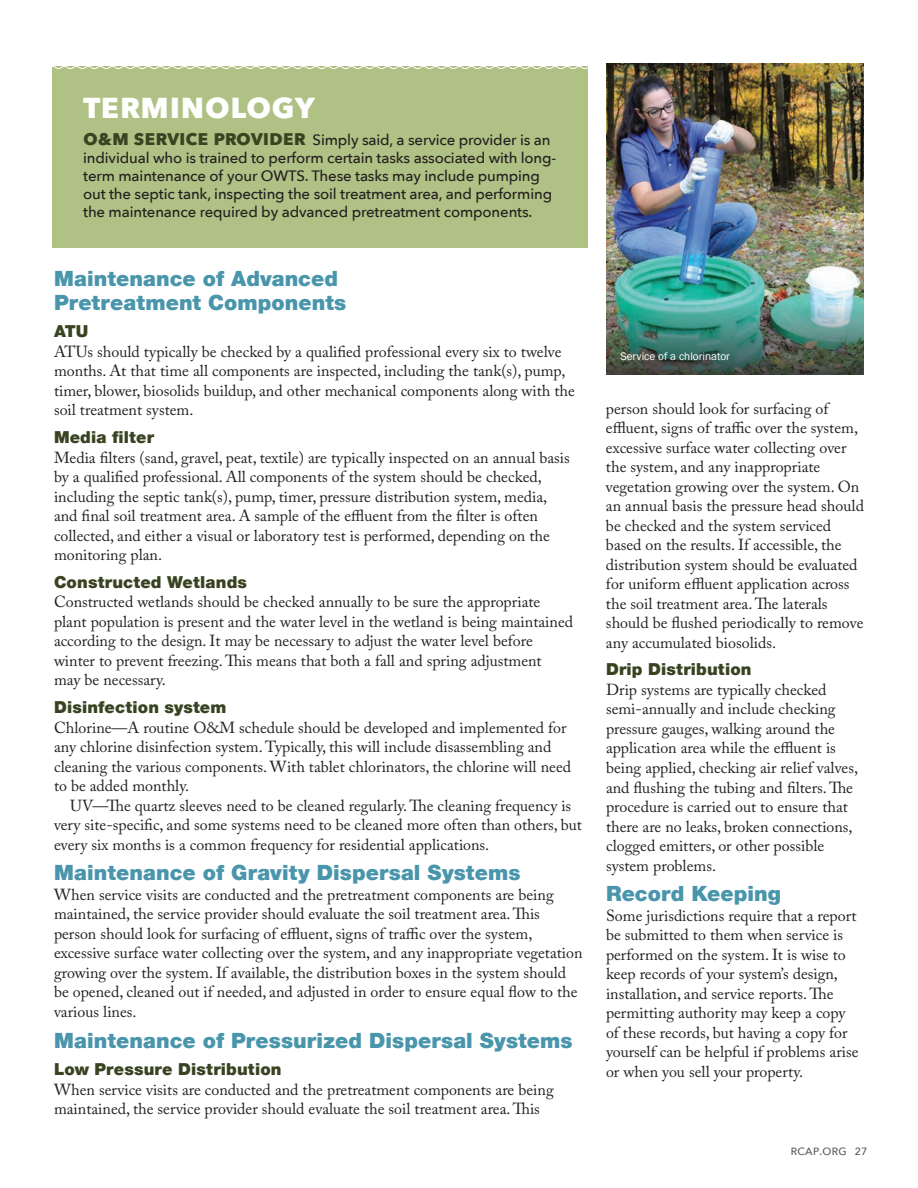
<style>
.page{position:relative;width:918px;height:1188px;background:#fff}
.page>*{position:absolute;margin:0;border:0;box-sizing:border-box;transform-origin:0 0}
.t1{font:700 36px "Avenir Next";color:#fff}
.t2{font:900 21px/24px "Helvetica Neue";letter-spacing:.005em;color:#4995ab}
.t3{font:900 16.5px "Helvetica Neue";letter-spacing:.01em;color:#394321}
.t4{font:15.9px/19.5px "Adobe Caslon Pro";color:#231f20}
.t5{font:500 15px/18px "Avenir Next";letter-spacing:-.01em;color:#231f20}
.Caption_Text{font:11.25px "Franklin Gothic";color:#fff}
.t6{font:500 10.5px "Avenir Next";letter-spacing:.025em;color:#57585a}
.s1{font-weight:700;font-size:21px;color:#394321}
</style>
<div class="page">
<div style="left:53px;top:66px;width:535px;height:182px;background:#afc184"></div>
<svg style="left:52px;top:66px;width:536px;height:4px"></svg>
<img style="left:606px;top:64px;width:258px;height:195px">
<img style="left:606px;top:259px;width:258px;height:116px">
<p class="t1" style="left:83px;top:75px;width:233px">terminology</p>
<p class="t5" style="left:83px;top:130px;width:475px"><span class="s1">o&amp;m service provider</span> Simply said, a service provider is an individual who is trained to perform certain tasks associated with long&shy;term maintenance of your OWTS. These tasks may include pumping out the septic tank, inspecting the soil treatment area, and performing the maintenance required by advanced pretreatment components.</p>
<p class="t2" style="left:54px;top:266px;width:294px">Maintenance of Advanced<br>Pretreatment Components</p>
<p class="t3" style="left:54px;top:322px;width:36px">ATU</p>
<p class="t4" style="left:54px;top:342px;width:522px">ATUs should typically be checked by a qualified professional every six to twelve months. At that time all components are inspected, including the tank(s), pump, timer, blower, biosolids buildup, and other mechanical components along with the soil treatment system.</p>
<p class="t3" style="left:54px;top:427px;width:102px">Media filter</p>
<p class="t4" style="left:54px;top:447px;width:517px">Media filters (sand, gravel, peat, textile) are typically inspected on an annual basis by a qualified professional. All components of the system should be checked, including the septic tank(s), pump, timer, pressure distribution system, media, and final soil treatment area. A sample of the effluent from the filter is often collected, and either a visual or laboratory test is performed, depending on the monitoring plan.</p>
<p class="t3" style="left:54px;top:572px;width:195px">Constructed Wetlands</p>
<p class="t4" style="left:54px;top:592px;width:521px">Constructed wetlands should be checked annually to be sure the appropriate plant population is present and the water level in the wetland is being maintained according to the design. It may be necessary to adjust the water level before winter to prevent freezing. This means that both a fall and spring adjustment<br>may be necessary.</p>
<p class="t3" style="left:54px;top:697px;width:174px">Disinfection system</p>
<p class="t4" style="left:54px;top:717px;width:519px">Chlorine—A routine O&amp;M schedule should be developed and implemented for any chlorine disinfection system. Typically, this will include disassembling and cleaning the various components. With tablet chlorinators, the chlorine will need to be added monthly.</p>
<p class="t4" style="left:54px;top:795px;width:529px;text-indent:16px">UV—The quartz sleeves need to be cleaned regularly. The cleaning frequency is very site-specific, and some systems need to be cleaned more often than others, but every six months is a common frequency for residential applications.</p>
<p class="t2" style="left:54px;top:861px;width:468px">Maintenance of Gravity Dispersal Systems</p>
<p class="t4" style="left:54px;top:885px;width:530px">When service visits are conducted and the pretreatment components are being maintained, the service provider should evaluate the soil treatment area. This person should look for surfacing of effluent, signs of traffic over the system, excessive surface water collecting over the system, and any inappropriate vegetation growing over the system. If available, the distribution boxes in the system should be opened, cleaned out if needed, and adjusted in order to ensure equal flow to the various lines.</p>
<p class="t2" style="left:54px;top:1028px;width:520px">Maintenance of Pressurized Dispersal Systems</p>
<p class="t3" style="left:54px;top:1060px;width:229px">Low Pressure Distribution</p>
<p class="t4" style="left:54px;top:1080px;width:501px">When service visits are conducted and the pretreatment components are being maintained, the service provider should evaluate the soil treatment area. This</p>
<p class="Caption_Text" style="left:620px;top:349px;width:111px">Service of a chlorinator</p>
<p class="t4" style="left:606px;top:398px;width:259px">person should look for surfacing of effluent, signs of traffic over the system, excessive surface water collecting over the system, and any inappropriate vegetation growing over the system. On an annual basis the pressure head should be checked and the system serviced based on the results. If accessible, the distribution system should be evaluated for uniform effluent application across the soil treatment area. The laterals should be flushed periodically to remove any accumulated biosolids.</p>
<p class="t3" style="left:606px;top:660px;width:147px">Drip Distribution</p>
<p class="t4" style="left:606px;top:680px;width:254px">Drip systems are typically checked semi-annually and include checking pressure gauges, walking around the application area while the effluent is being applied, checking air relief valves, and flushing the tubing and filters. The procedure is carried out to ensure that there are no leaks, broken connections, clogged emitters, or other possible system problems.</p>
<p class="t2" style="left:606px;top:882px;width:177px">Record Keeping</p>
<p class="t4" style="left:606px;top:905px;width:254px">Some jurisdictions require that a report be submitted to them when service is performed on the system. It is wise to keep records of your system’s design, installation, and service reports. The permitting authority may keep a copy of these records, but having a copy for yourself can be helpful if problems arise or when you sell your property.</p>
<p class="t6" style="left:791px;top:1142px;width:78px">RCAP.ORG 27</p>
</div>
